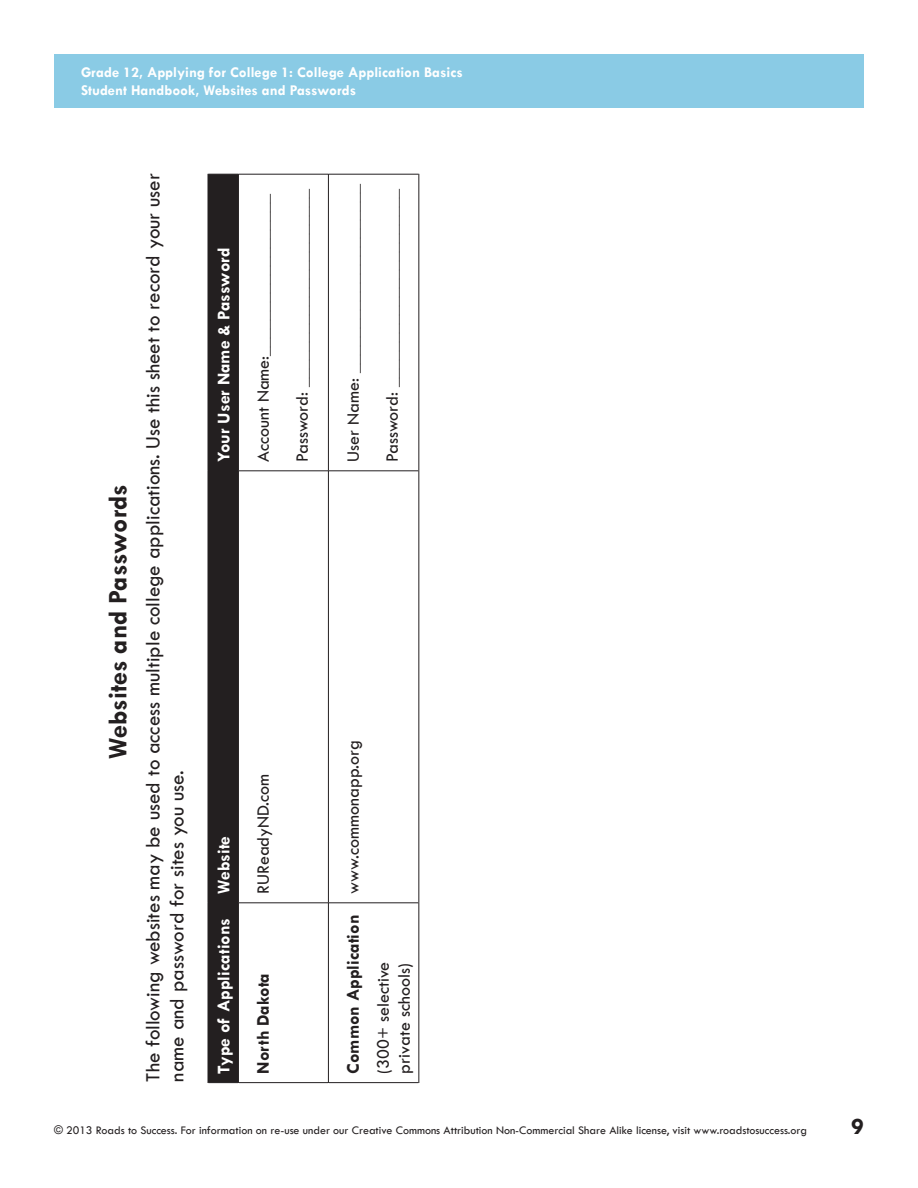
<style>
.page{position:relative;width:918px;height:1188px;background:#fff}
.page>*{position:absolute;margin:0;border:0;box-sizing:border-box;transform-origin:0 0}
.SHFR_Title{font:700 27px "Tw Cen";color:#231f20}
.Lesson_Front_Page_Te{font:700 24px "Tw Cen";color:#231f20}
.SFHR_Instruction_Lin{font:500 21px/24px "Tw Cen";color:#231f20}
.SHFR_Text{font:500 18px/21px "Tw Cen";color:#231f20}
.SHFR_Text-2{font:700 18px "Tw Cen";color:#fff}
.SHFR_Text-3{font:700 18px "Tw Cen";color:#231f20}
.t1{font:700 15px "Tw Cen";color:#fff}
.t2{font:500 12px "Tw Cen";color:#231f20}
</style>
<div class="page">
<div style="left:209px;top:175px;width:29px;height:907px;background:#231f20"></div>
<hr style="left:208px;top:903px;width:1px;height:180px;background:#231f20">
<hr style="left:208px;top:1082px;width:30px;height:1px;background:#231f20">
<hr style="left:208px;top:471px;width:1px;height:432px;background:#231f20">
<hr style="left:208px;top:902px;width:30px;height:1px;background:#231f20">
<hr style="left:208px;top:174px;width:1px;height:297px;background:#231f20">
<hr style="left:208px;top:470px;width:30px;height:1px;background:#231f20">
<hr style="left:208px;top:174px;width:30px;height:1px;background:#231f20">
<hr style="left:238px;top:903px;width:1px;height:180px;background:#231f20">
<hr style="left:239px;top:1082px;width:89px;height:1px;background:#231f20">
<hr style="left:238px;top:471px;width:1px;height:432px;background:#231f20">
<hr style="left:239px;top:902px;width:89px;height:1px;background:#231f20">
<hr style="left:238px;top:174px;width:1px;height:297px;background:#231f20">
<hr style="left:239px;top:470px;width:89px;height:1px;background:#231f20">
<hr style="left:239px;top:174px;width:89px;height:1px;background:#231f20">
<hr style="left:328px;top:903px;width:1px;height:180px;background:#231f20">
<hr style="left:329px;top:1082px;width:89px;height:1px;background:#231f20">
<hr style="left:328px;top:471px;width:1px;height:432px;background:#231f20">
<hr style="left:329px;top:902px;width:89px;height:1px;background:#231f20">
<hr style="left:328px;top:174px;width:1px;height:297px;background:#231f20">
<hr style="left:329px;top:470px;width:89px;height:1px;background:#231f20">
<hr style="left:329px;top:174px;width:89px;height:1px;background:#231f20">
<hr style="left:418px;top:903px;width:1px;height:180px;background:#231f20">
<hr style="left:418px;top:471px;width:1px;height:432px;background:#231f20">
<hr style="left:418px;top:174px;width:1px;height:297px;background:#231f20">
<div style="left:54px;top:54px;width:810px;height:54px;background:#8acbe5"></div>
<p class="t1" style="left:81px;top:63px;width:383px">Grade 12, Applying for College 1: College Application Basics</p>
<p class="t1" style="left:81px;top:81px;width:277px">Student Handbook, Websites and Passwords</p>
<p class="SHFR_Title" style="left:102px;top:759px;width:277px;rotate:-90deg">Websites and Passwords</p>
<p class="SFHR_Instruction_Lin" style="left:141px;top:1082px;width:910px;rotate:-90deg">The following websites may be used to access multiple college applications. Use this sheet to record your user name and password for sites you use.</p>
<p class="SHFR_Text-2" style="left:213px;top:462px;width:216px;rotate:-90deg">Your User Name &amp; Password</p>
<p class="SHFR_Text" style="left:253px;top:462px;width:270px;rotate:-90deg">Account Name:__________________</p>
<p class="SHFR_Text" style="left:292px;top:462px;width:275px;rotate:-90deg">Password: ______________________</p>
<p class="SHFR_Text-2" style="left:213px;top:894px;width:59px;rotate:-90deg">Website</p>
<p class="SHFR_Text-2" style="left:213px;top:1074px;width:157px;rotate:-90deg">Type of Applications</p>
<p class="SHFR_Text" style="left:253px;top:894px;width:121px;rotate:-90deg">RUReadyND.com</p>
<p class="SHFR_Text-3" style="left:252px;top:1074px;width:102px;rotate:-90deg">North Dakota</p>
<p class="SHFR_Text" style="left:343px;top:462px;width:279px;rotate:-90deg">User Name: _____________________</p>
<p class="SHFR_Text" style="left:382px;top:462px;width:275px;rotate:-90deg">Password: ______________________</p>
<p class="SHFR_Text" style="left:343px;top:894px;width:156px;rotate:-90deg">www.commonapp.org</p>
<p class="SHFR_Text-3" style="left:342px;top:1074px;width:160px;rotate:-90deg">Common Application</p>
<p class="SHFR_Text" style="left:373px;top:1074px;width:113px;rotate:-90deg">(300+ selective private schools)</p>
<p class="t2" style="left:54px;top:1123px;width:755px">© 2013 Roads to Success. For information on re-use under our Creative Commons Attribution Non-Commercial Share Alike license, visit www.roadstosuccess.org</p>
<p class="Lesson_Front_Page_Te" style="left:851px;top:1112px;width:14px">9</p>
</div>
